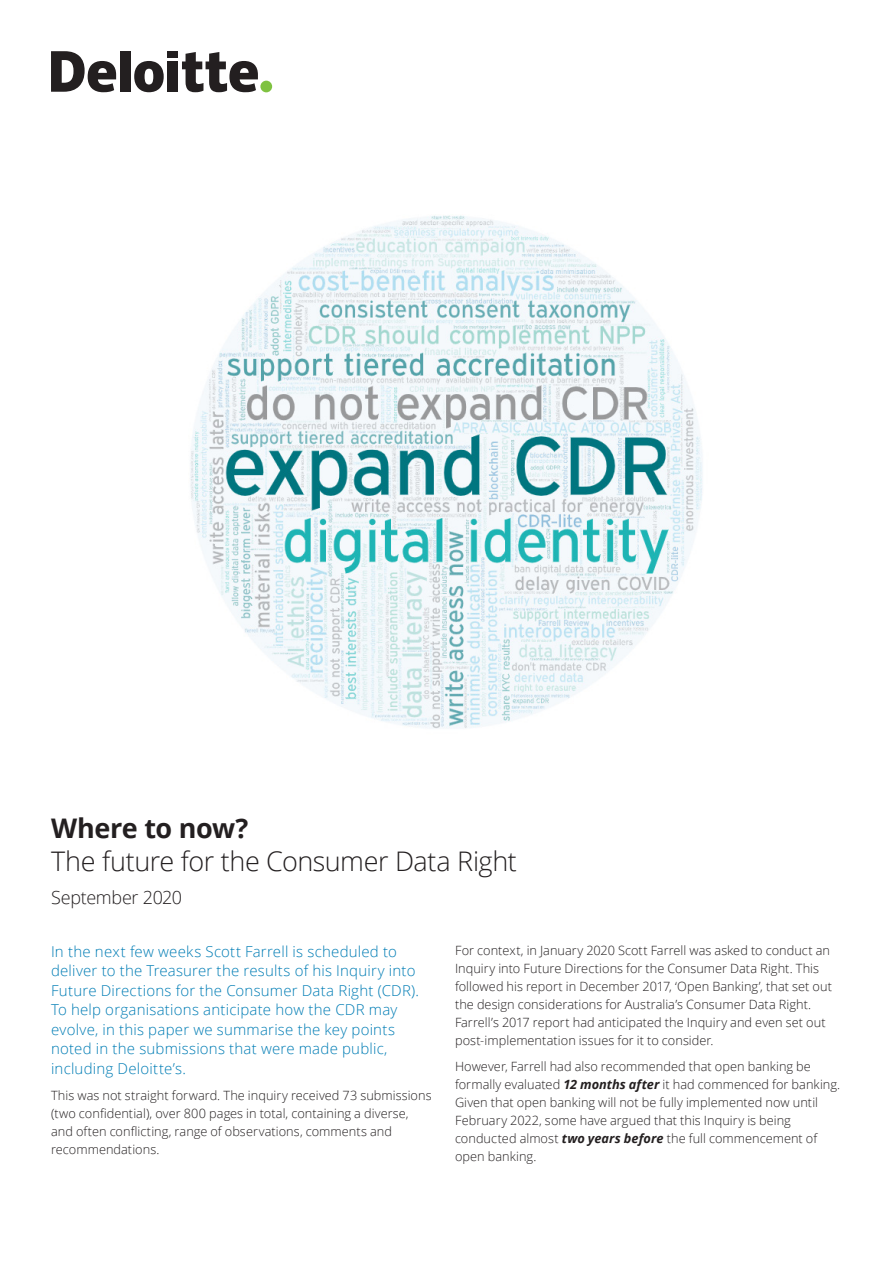
<style>
.page{position:relative;width:893px;height:1263px;background:#fff}
.page>*{position:absolute;margin:0;border:0;box-sizing:border-box;transform-origin:0 0}
.Cover_subheading_lig{font:300 27px "Open Sans";letter-spacing:-.015em;color:#231f20}
.Cover_headline_bold{font:700 27px "Open Sans";letter-spacing:-.015em;color:#231f20}
.Cover_subtitle__12_2{font:300 18px "Open Sans";letter-spacing:-.015em;color:#231f20}
.Introduction_small{font:300 15px/19.5px "Open Sans";letter-spacing:.015em;color:#007db5}
.Body_copy__8_5_12pt{font:300 12.75px/18px "Open Sans";letter-spacing:.005em;color:#231f20}
.s1{font-weight:700;font-style:italic}
</style>
<div class="page">
<div style="left:260px;top:81px;width:12px;height:11px;background:#7fc241;border-radius:50%"></div>
<div style="left:120px;top:51px;width:10px;height:41px;background:#231f20"></div>
<svg style="left:134px;top:61px;width:30px;height:31px"></svg>
<div style="left:168px;top:61px;width:10px;height:31px;background:#231f20"></div>
<div style="left:168px;top:51px;width:10px;height:7px;background:#231f20"></div>
<svg style="left:182px;top:52px;width:76px;height:40px"></svg>
<svg style="left:51px;top:51px;width:65px;height:41px"></svg>
<img style="left:190px;top:215px;width:513px;height:514px">
<p class="Cover_headline_bold" style="left:51px;top:809px;width:199px">Where to now?</p>
<p class="Cover_subheading_lig" style="left:51px;top:842px;width:467px">The future for the Consumer Data Right</p>
<p class="Cover_subtitle__12_2" style="left:51px;top:885px;width:133px">September 2020</p>
<p class="Introduction_small" style="left:51px;top:941px;width:369px">In the next few weeks Scott Farrell is scheduled to deliver to the Treasurer the results of his Inquiry into Future Directions for the Consumer Data Right (CDR).<br>To help organisations anticipate how the CDR may evolve, in this paper we summarise the key points noted in the submissions that were made public, including Deloitte’s.</p>
<p class="Body_copy__8_5_12pt" style="left:51px;top:1086px;width:382px">This was not straight forward. The inquiry received 73 submissions (two confidential), over 800 pages in total, containing a diverse, and often conflicting, range of observations, comments and recommendations.</p>
<p class="Body_copy__8_5_12pt" style="left:455px;top:941px;width:379px">For context, in January 2020 Scott Farrell was asked to conduct an Inquiry into Future Directions for the Consumer Data Right. This followed his report in December 2017, ‘Open Banking’, that set out the design considerations for Australia’s Consumer Data Right.<br>Farrell’s 2017 report had anticipated the Inquiry and even set out post-implementation issues for it to consider.</p>
<p class="Body_copy__8_5_12pt" style="left:455px;top:1057px;width:387px">However, Farrell had also recommended that open banking be formally evaluated <span class="s1">12 months after</span> it had commenced for banking.<br>Given that open banking will not be fully implemented now until February 2022, some have argued that this Inquiry is being conducted almost <span class="s1">two years before</span> the full commencement of open banking.</p>
</div>
